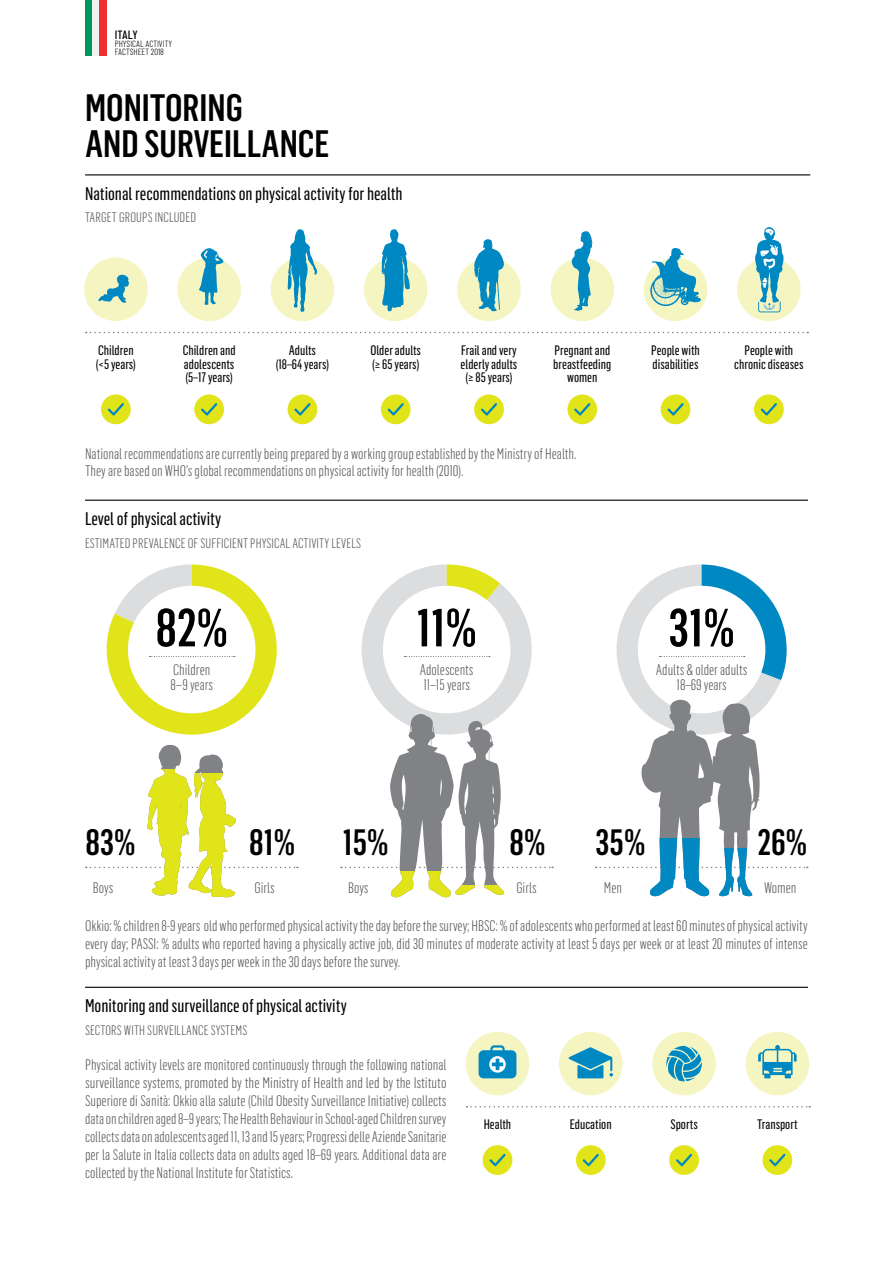
<style>
.page{position:relative;width:893px;height:1263px;background:#fff}
.page>*{position:absolute;margin:0;border:0;box-sizing:border-box;transform-origin:0 0}
.t1{font:500 52.5px "Flama Condensed";color:#000}
.t2{font:500 37.5px/36px "Flama Condensed";color:#000}
.t3{font:500 36px "Flama Condensed";color:#000}
.t4{font:18px "Flama Condensed Basic";color:#000}
.t5{font:300 15px/18px "Flama Condensed";color:#58595b}
.t6{font:13.5px/13.5px "Flama Condensed Basic";color:#000;text-align:center}
.t7{font:300 13.5px "Flama Condensed";letter-spacing:.01em;color:#58595b}
.t8{font:500 12px "Barlow Condensed";letter-spacing:-.015em;color:#000}
.t9{font:300 9px/8.1px "Barlow Condensed";color:#000}
</style>
<div class="page">
<hr style="left:85px;top:174px;width:725px;height:1px;background:#000">
<hr style="left:85px;top:987px;width:723px;height:1px;background:#000">
<div style="left:85px;top:0;width:7px;height:55px;background:#00975f"></div>
<div style="left:92px;top:0;width:7px;height:55px;background:#f1f1f2"></div>
<div style="left:99px;top:0;width:7px;height:55px;background:#ee312f"></div>
<svg style="left:466px;top:1106px;width:344px;height:1px"></svg>
<svg style="left:481px;top:1144px;width:33px;height:32px"></svg>
<div style="left:480px;top:1142px;width:35px;height:36px;border:3px solid #fff;border-radius:50%"></div>
<svg style="left:489px;top:1154px;width:17px;height:12px"></svg>
<div style="left:466px;top:1032px;width:63px;height:63px;background:#f5f5c2;border-radius:50%"></div>
<svg style="left:479px;top:1045px;width:37px;height:33px"></svg>
<svg style="left:574px;top:1144px;width:33px;height:32px"></svg>
<div style="left:573px;top:1142px;width:36px;height:36px;border:3px solid #fff;border-radius:50%"></div>
<svg style="left:583px;top:1154px;width:16px;height:12px"></svg>
<div style="left:559px;top:1032px;width:64px;height:63px;background:#f5f5c2;border-radius:50%"></div>
<svg style="left:569px;top:1047px;width:44px;height:31px"></svg>
<div style="left:652px;top:1032px;width:64px;height:63px;background:#f5f5c2;border-radius:50%"></div>
<svg style="left:666px;top:1046px;width:36px;height:35px"></svg>
<div style="left:746px;top:1032px;width:63px;height:63px;background:#f5f5c2;border-radius:50%"></div>
<svg style="left:758px;top:1045px;width:39px;height:33px"></svg>
<svg style="left:761px;top:1144px;width:33px;height:32px"></svg>
<div style="left:759px;top:1142px;width:36px;height:36px;border:3px solid #fff;border-radius:50%"></div>
<svg style="left:769px;top:1154px;width:16px;height:12px"></svg>
<svg style="left:668px;top:1144px;width:32px;height:32px"></svg>
<div style="left:666px;top:1142px;width:36px;height:36px;border:3px solid #fff;border-radius:50%"></div>
<svg style="left:676px;top:1154px;width:16px;height:12px"></svg>
<hr style="left:85px;top:500px;width:723px;height:1px;background:#000">
<svg style="left:107px;top:564px;width:170px;height:171px"></svg>
<svg style="left:86px;top:745px;width:212px;height:152px"></svg>
<svg style="left:194px;top:773px;width:18px;height:36px"></svg>
<svg style="left:341px;top:564px;width:212px;height:334px"></svg>
<svg style="left:455px;top:885px;width:49px;height:10px"></svg>
<svg style="left:596px;top:564px;width:212px;height:333px"></svg>
<svg style="left:711px;top:848px;width:44px;height:48px"></svg>
<div style="left:644px;top:258px;width:63px;height:63px;background:#f5f5c2;border-radius:50%"></div>
<svg style="left:650px;top:248px;width:51px;height:58px"></svg>
<div style="left:550px;top:258px;width:64px;height:63px;background:#f5f5c2;border-radius:50%"></div>
<svg style="left:572px;top:231px;width:21px;height:80px"></svg>
<svg style="left:86px;top:332px;width:722px;height:1px"></svg>
<div style="left:457px;top:258px;width:64px;height:63px;background:#f5f5c2;border-radius:50%"></div>
<svg style="left:474px;top:239px;width:30px;height:72px"></svg>
<div style="left:84px;top:258px;width:64px;height:63px;background:#f5f5c2;border-radius:50%"></div>
<svg style="left:98px;top:275px;width:31px;height:28px"></svg>
<div style="left:271px;top:258px;width:63px;height:63px;background:#f5f5c2;border-radius:50%"></div>
<svg style="left:288px;top:229px;width:29px;height:83px"></svg>
<svg style="left:286px;top:393px;width:33px;height:33px"></svg>
<div style="left:285px;top:391px;width:35px;height:36px;border:3px solid #fff;border-radius:50%"></div>
<svg style="left:294px;top:403px;width:17px;height:13px"></svg>
<div style="left:364px;top:258px;width:63px;height:63px;background:#f5f5c2;border-radius:50%"></div>
<svg style="left:382px;top:229px;width:28px;height:82px"></svg>
<svg style="left:379px;top:393px;width:33px;height:33px"></svg>
<div style="left:378px;top:391px;width:36px;height:36px;border:3px solid #fff;border-radius:50%"></div>
<svg style="left:388px;top:403px;width:16px;height:13px"></svg>
<svg style="left:473px;top:393px;width:32px;height:33px"></svg>
<div style="left:471px;top:391px;width:36px;height:36px;border:3px solid #fff;border-radius:50%"></div>
<svg style="left:481px;top:403px;width:16px;height:13px"></svg>
<svg style="left:566px;top:393px;width:33px;height:33px"></svg>
<div style="left:564px;top:391px;width:36px;height:36px;border:3px solid #fff;border-radius:50%"></div>
<svg style="left:574px;top:403px;width:16px;height:13px"></svg>
<svg style="left:659px;top:393px;width:33px;height:33px"></svg>
<div style="left:658px;top:391px;width:35px;height:36px;border:3px solid #fff;border-radius:50%"></div>
<svg style="left:667px;top:403px;width:17px;height:13px"></svg>
<svg style="left:752px;top:393px;width:33px;height:33px"></svg>
<div style="left:751px;top:391px;width:36px;height:36px;border:3px solid #fff;border-radius:50%"></div>
<svg style="left:761px;top:403px;width:16px;height:13px"></svg>
<svg style="left:193px;top:393px;width:33px;height:33px"></svg>
<div style="left:191px;top:391px;width:36px;height:36px;border:3px solid #fff;border-radius:50%"></div>
<svg style="left:201px;top:403px;width:16px;height:13px"></svg>
<svg style="left:99px;top:393px;width:33px;height:33px"></svg>
<div style="left:98px;top:391px;width:36px;height:36px;border:3px solid #fff;border-radius:50%"></div>
<svg style="left:108px;top:403px;width:16px;height:13px"></svg>
<div style="left:177px;top:258px;width:64px;height:63px;background:#f5f5c2;border-radius:50%"></div>
<svg style="left:199px;top:248px;width:25px;height:57px"></svg>
<div style="left:737px;top:258px;width:64px;height:63px;background:#f5f5c2;border-radius:50%"></div>
<svg style="left:755px;top:227px;width:29px;height:85px"></svg>
<p class="t8" style="left:115px;top:27px;width:24px">ITALY</p>
<p class="t9" style="left:115px;top:40px;width:59px">PHYSICAL ACTIVITY<br>FACTSHEET 2018</p>
<h2 class="t2" style="left:85px;top:88px;width:246px">MONITORING<br>AND SURVEILLANCE</h2>
<p class="t4" style="left:85px;top:182px;width:319px">National recommendations on physical activity for health</p>
<p class="t7" style="left:85px;top:209px;width:113px">TARGET GROUPS INCLUDED</p>
<p class="t6" style="left:96px;top:343px;width:42px;text-align:left">Children (&lt;5 years)</p>
<p class="t6" style="left:276px;top:343px;width:55px">Adults (18–64 years)</p>
<p class="t6" style="left:370px;top:343px;width:52px;text-align:left">Older adults (≥ 65 years)</p>
<p class="t6" style="left:183px;top:343px;width:54px;text-align:justify">Children and adolescents (5–17 years)</p>
<p class="t6" style="left:461px;top:343px;width:58px">Frail and very elderly adults (≥ 85 years)</p>
<p class="t6" style="left:553px;top:343px;width:60px">Pregnant and breastfeeding women</p>
<p class="t6" style="left:651px;top:343px;width:50px;text-align:left">People with disabilities</p>
<p class="t6" style="left:734px;top:343px;width:71px">People with chronic diseases</p>
<p class="t5" style="left:85px;top:445px;width:493px;line-height:16.5px">National recommendations are currently being prepared by a working group established by the Ministry of Health.<br>They are based on WHO’s global recommendations on physical activity for health (2010).</p>
<p class="t4" style="left:85px;top:508px;width:138px">Level of physical activity</p>
<p class="t7" style="left:85px;top:535px;width:277px">ESTIMATED PREVALENCE OF SUFFICIENT PHYSICAL ACTIVITY LEVELS</p>
<h1 class="t1" style="left:156px;top:595px;width:74px">82%</h1>
<h1 class="t1" style="left:417px;top:595px;width:62px">11%</h1>
<h1 class="t1" style="left:668px;top:595px;width:68px">31%</h1>
<p class="t5" style="left:170px;top:661px;width:44px;line-height:15px">Children<br>8–9 years</p>
<p class="t5" style="left:420px;top:661px;width:55px;line-height:15px">Adolescents<br>11–15 years</p>
<p class="t5" style="left:656px;top:661px;width:93px;line-height:15px;text-align:center">Adults &amp; older adults<br>18–69 years</p>
<h3 class="t3" style="left:86px;top:820px;width:51px">83%</h3>
<p class="t5" style="left:93px;top:878px;width:22px">Boys</p>
<h3 class="t3" style="left:249px;top:820px;width:47px">81%</h3>
<p class="t5" style="left:255px;top:878px;width:22px">Girls</p>
<h3 class="t3" style="left:343px;top:820px;width:47px">15%</h3>
<p class="t5" style="left:348px;top:878px;width:22px">Boys</p>
<h3 class="t3" style="left:510px;top:820px;width:37px">8%</h3>
<p class="t5" style="left:516px;top:878px;width:22px">Girls</p>
<h3 class="t3" style="left:595px;top:820px;width:51px">35%</h3>
<p class="t5" style="left:604px;top:878px;width:20px">Men</p>
<h3 class="t3" style="left:757px;top:820px;width:51px">26%</h3>
<p class="t5" style="left:764px;top:878px;width:34px">Women</p>
<p class="t5" style="left:85px;top:916px;width:724px;text-align:justify">Okkio: % children 8-9 years old who performed physical activity the day before the survey; HBSC: % of adolescents who performed at least 60 minutes of physical activity every day; PASSI: % adults who reported having a physically active job, did 30 minutes of moderate activity at least 5 days per week or at least 20 minutes of intense physical activity at least 3 days per week in the 30 days before the survey.</p>
<p class="t4" style="left:85px;top:995px;width:263px">Monitoring and surveillance of physical activity</p>
<p class="t7" style="left:85px;top:1022px;width:164px">SECTORS WITH SURVEILLANCE SYSTEMS</p>
<p class="t5" style="left:85px;top:1055px;width:363px;text-align:justify">Physical activity levels are monitored continuously through the following national surveillance systems, promoted by the Ministry of Health and led by the Istituto Superiore di Sanità: Okkio alla salute (Child Obesity Surveillance Initiative) collects data on children aged 8–9 years; The Health Behaviour in School-aged Children survey collects data on adolescents aged 11, 13 and 15 years; Progressi delle Aziende Sanitarie per la Salute in Italia collects data on adults aged 18–69 years. Additional data are collected by the National Institute for Statistics.</p>
<p class="t6" style="left:484px;top:1117px;width:29px">Health</p>
<p class="t6" style="left:570px;top:1117px;width:43px">Education</p>
<p class="t6" style="left:670px;top:1117px;width:29px">Sports</p>
<p class="t6" style="left:757px;top:1117px;width:42px">Transport</p>
</div>
